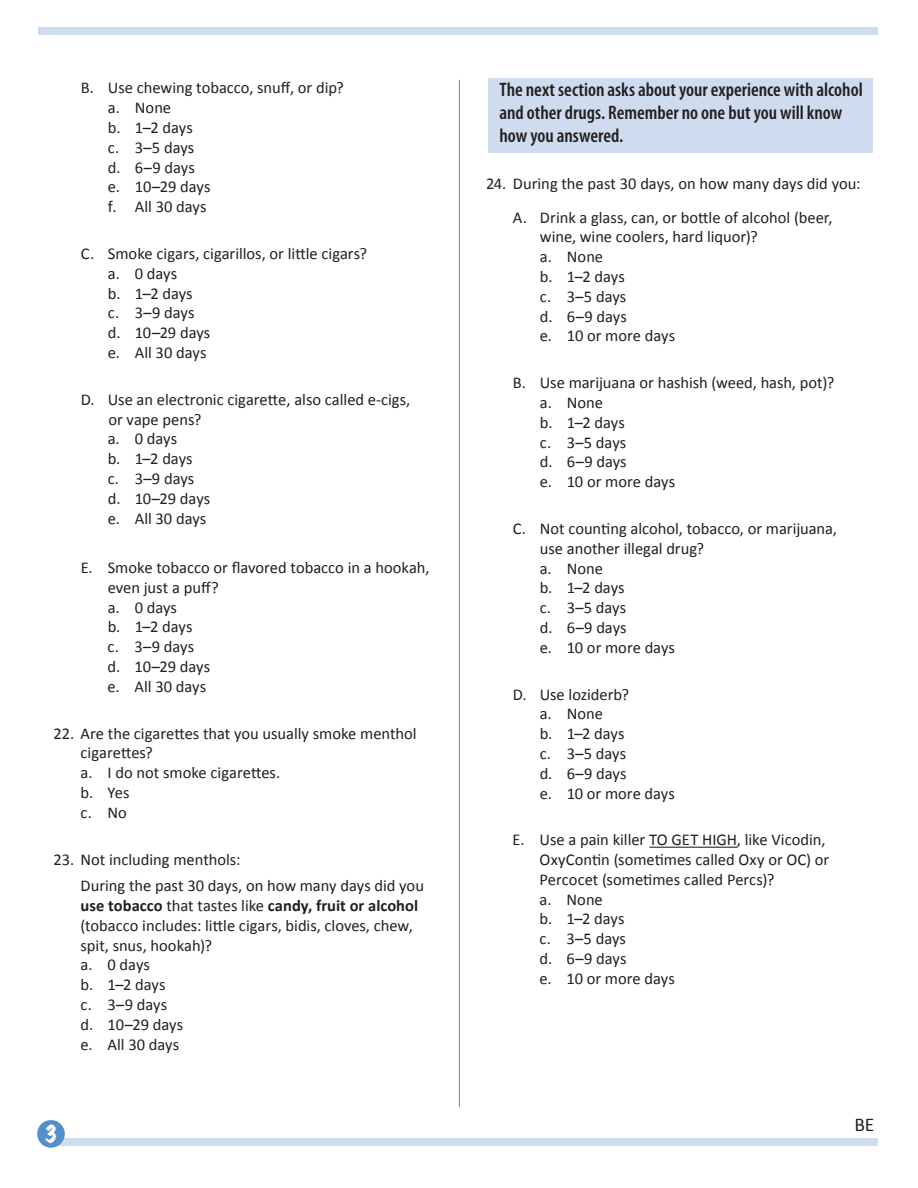
<style>
.page{position:relative;width:918px;height:1188px;background:#fff}
.page>*{position:absolute;margin:0;border:0;box-sizing:border-box;transform-origin:0 0}
.t1{font:expanded 21px "Marker Felt";color:#fff}
.t2{font:600 condensed 19.5px/23.4px "Myriad Pro";color:#231f20}
.t3{font:19.5px "Calibri";color:#231f20}
.t4{font:16.5px/19.8px "Calibri";color:#231f20}
.s1{font-weight:700}
</style>
<div class="page">
<div style="left:45px;top:1138px;width:833px;height:8px;background:#cfdcef"></div>
<div style="left:37px;top:1120px;width:28px;height:28px;background:#5090cc;border-radius:50%"></div>
<div style="left:488px;top:78px;width:385px;height:74px;background:#cfdcef"></div>
<div style="left:38px;top:27px;width:840px;height:7px;background:#cfdcef"></div>
<hr style="left:649px;top:847px;width:88px;height:1px;background:#231f20">
<hr style="left:459px;top:80px;width:1px;height:1027px;background:#5090cc">
<p class="t4" style="left:108px;top:78px;width:237px;text-indent:-27px">B. Use chewing tobacco, snuff, or dip? a. None<br>b. 1–2 days<br>c. 3–5 days<br>d. 6–9 days<br>e. 10–29 days<br>f. All 30 days</p>
<p class="t4" style="left:108px;top:244px;width:261px;text-indent:-27px">C. Smoke cigars, cigarillos, or little cigars? a. 0 days<br>b. 1–2 days<br>c. 3–9 days<br>d. 10–29 days<br>e. All 30 days</p>
<p class="t4" style="left:108px;top:389px;width:304px;text-indent:-27px">D. Use an electronic cigarette, also called e-cigs, or vape pens?<br>a. 0 days<br>b. 1–2 days<br>c. 3–9 days<br>d. 10–29 days<br>e. All 30 days</p>
<p class="t4" style="left:108px;top:558px;width:323px;text-indent:-27px">E. Smoke tobacco or flavored tobacco in a hookah, even just a puff?<br>a. 0 days<br>b. 1–2 days<br>c. 3–9 days<br>d. 10–29 days<br>e. All 30 days</p>
<p class="t4" style="left:81px;top:723px;width:338px;text-indent:-27px">22. Are the cigarettes that you usually smoke menthol cigarettes?<br>a. I do not smoke cigarettes.<br>b. Yes<br>c. No</p>
<p class="t4" style="left:81px;top:846px;width:345px;line-height:26.5px;text-indent:-27px">23. Not including menthols:<br>During the past 30 days, on how many days did you</p>
<p class="t4" style="left:81px;top:896px;width:339px"><span class="s1">use tobacco</span> that tastes like <span class="s1">candy, fruit or alcohol </span>(tobacco includes: little cigars, bidis, cloves, chew, spit, snus, hookah)?<br>a. 0 days<br>b. 1–2 days<br>c. 3–9 days<br>d. 10–29 days<br>e. All 30 days</p>
<p class="t2" style="left:500px;top:78px;width:365px">The next section asks about your experience with alcohol and other drugs. Remember no one but you will know how you answered.</p>
<p class="t4" style="left:486px;top:167px;width:376px;line-height:33.3px;text-align:center">24. During the past 30 days, on how many days did you:<br>A. Drink a glass, can, or bottle of alcohol (beer,</p>
<p class="t4" style="left:540px;top:227px;width:219px">wine, wine coolers, hard liquor)? a. None<br>b. 1–2 days<br>c. 3–5 days<br>d. 6–9 days<br>e. 10 or more days</p>
<p class="t4" style="left:540px;top:373px;width:296px;text-indent:-27px">B. Use marijuana or hashish (weed, hash, pot)? a. None<br>b. 1–2 days<br>c. 3–5 days<br>d. 6–9 days<br>e. 10 or more days</p>
<p class="t4" style="left:540px;top:519px;width:299px;text-indent:-27px">C. Not counting alcohol, tobacco, or marijuana, use another illegal drug?<br>a. None<br>b. 1–2 days<br>c. 3–5 days<br>d. 6–9 days<br>e. 10 or more days</p>
<p class="t4" style="left:540px;top:684px;width:137px;text-indent:-27px">D. Use loziderb?<br>a. None<br>b. 1–2 days<br>c. 3–5 days<br>d. 6–9 days<br>e. 10 or more days</p>
<p class="t4" style="left:540px;top:830px;width:291px;text-indent:-27px">E. Use a pain killer TO GET HIGH, like Vicodin,<br>OxyContin (sometimes called Oxy or OC) or<br>Percocet (sometimes called Percs)?<br>a. None<br>b. 1–2 days<br>c. 3–5 days<br>d. 6–9 days<br>e. 10 or more days</p>
<p class="t1" style="left:44px;top:1117px;width:15px">3</p>
<p class="t3" style="left:855px;top:1112px;width:21px">BE</p>
<p class="t1" style="left:45px;top:1131px;width:15px">3</p>
</div>
